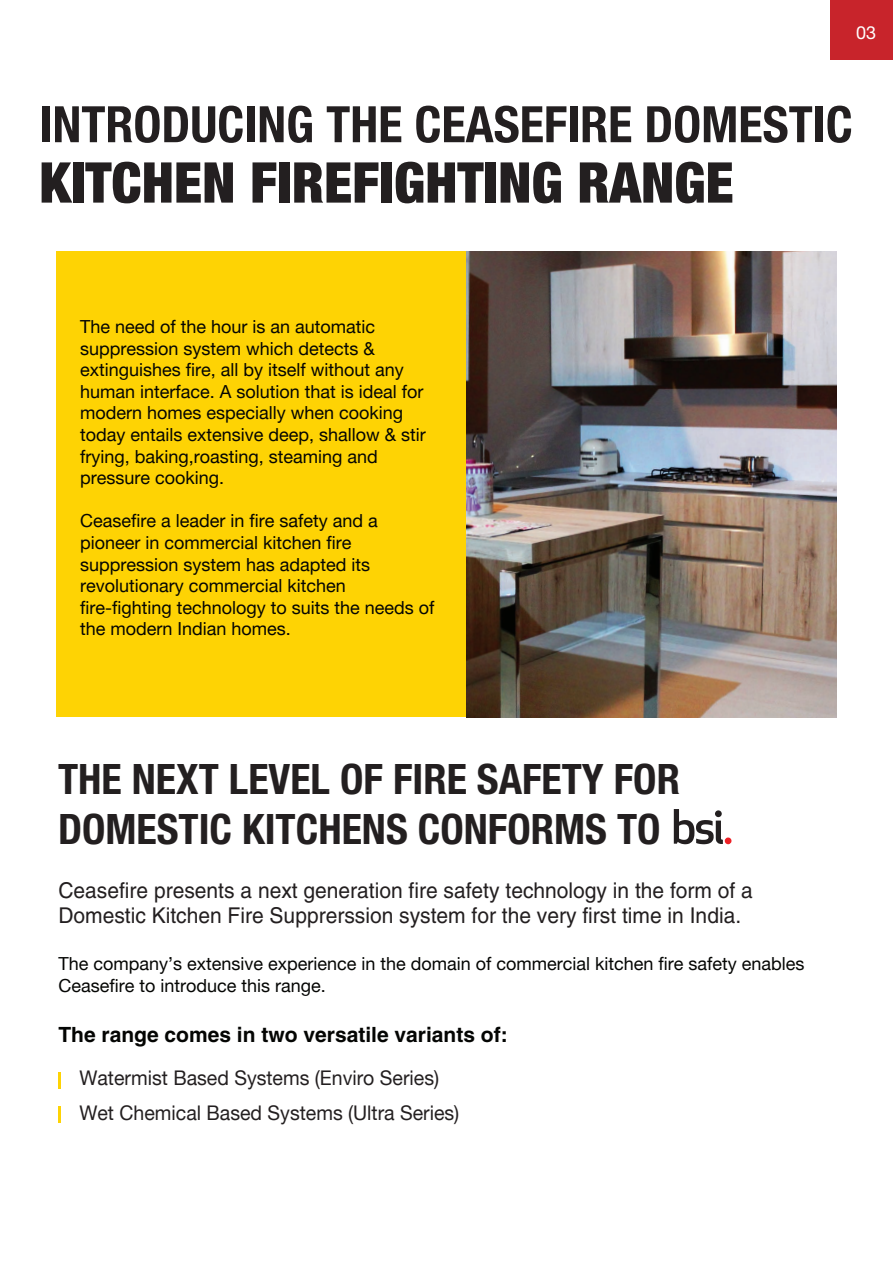
<style>
.page{position:relative;width:893px;height:1263px;background:#fff}
.page>*{position:absolute;margin:0;border:0;box-sizing:border-box;transform-origin:0 0}
.t1{font:900 condensed 56.25px "Helvetica Neue LT Std";color:#231f20}
.t2{font:700 condensed 50.25px "Helvetica Neue LT Std";color:#231f20}
.t3{font:700 condensed 42px/50.4px "Helvetica Neue LT Std";color:#231f20}
.t4{font:21.75px/25.2px "Helvetica CE";color:#231f20}
.t5{font:700 21px "Helvetica LT Std";color:#040503}
.t6{font:20.25px/34.2px "Helvetica Neue";color:#231f20}
.t7{font:18px/21.6px "Helvetica Neue";color:#040503}
.t8{font:18px "Helvetica Neue LT Std";color:#fff}
</style>
<div class="page">
<div style="left:57px;top:251px;width:454px;height:466px;background:#fed304"></div>
<img style="left:467px;top:251px;width:370px;height:466px">
<hr style="left:58px;top:1072px;width:3px;height:16px;background:#fed304">
<hr style="left:58px;top:1106px;width:3px;height:16px;background:#fed304">
<svg style="left:674px;top:809px;width:57px;height:35px"></svg>
<div style="left:715px;top:810px;width:7px;height:7px;background:#231f20;border-radius:50%"></div>
<div style="left:831px;top:0;width:62px;height:60px;background:#c8242b"></div>
<p class="t8" style="left:856px;top:22px;width:22px">03</p>
<h2 class="t2" style="left:40px;top:94px;width:815px">INTRODUCING THE CEASEFIRE DOMESTIC</h2>
<h1 class="t1" style="left:40px;top:148px;width:696px">KITCHEN FIREFIGHTING RANGE</h1>
<p class="t7" style="left:80px;top:316px;width:347px">The need of the hour is an automatic suppression system which detects &amp; extinguishes fire, all by itself without any human interface. A solution that is ideal for modern homes especially when cooking today entails extensive deep, shallow &amp; stir frying, baking,roasting, steaming and pressure cooking.</p>
<p class="t7" style="left:80px;top:510px;width:356px">Ceasefire a leader in fire safety and a pioneer in commercial kitchen fire suppression system has adapted its revolutionary commercial kitchen fire-fighting technology to suits the needs of the modern Indian homes.</p>
<h3 class="t3" style="left:58px;top:753px;width:623px">THE NEXT LEVEL OF FIRE SAFETY FOR<br>DOMESTIC KITCHENS CONFORMS TO</h3>
<p class="t4" style="left:58px;top:878px;width:696px">Ceasefire presents a next generation fire safety technology in the form of a<br>Domestic Kitchen Fire Supprerssion system for the very first time in India.</p>
<p class="t7" style="left:58px;top:953px;width:748px">The company’s extensive experience in the domain of commercial kitchen fire safety enables<br>Ceasefire to introduce this range.</p>
<p class="t5" style="left:58px;top:1022px;width:451px">The range comes in two versatile variants of:</p>
<p class="t6" style="left:79px;top:1061px;width:381px">Watermist Based Systems (Enviro Series)<br>Wet Chemical Based Systems (Ultra Series)</p>
</div>
